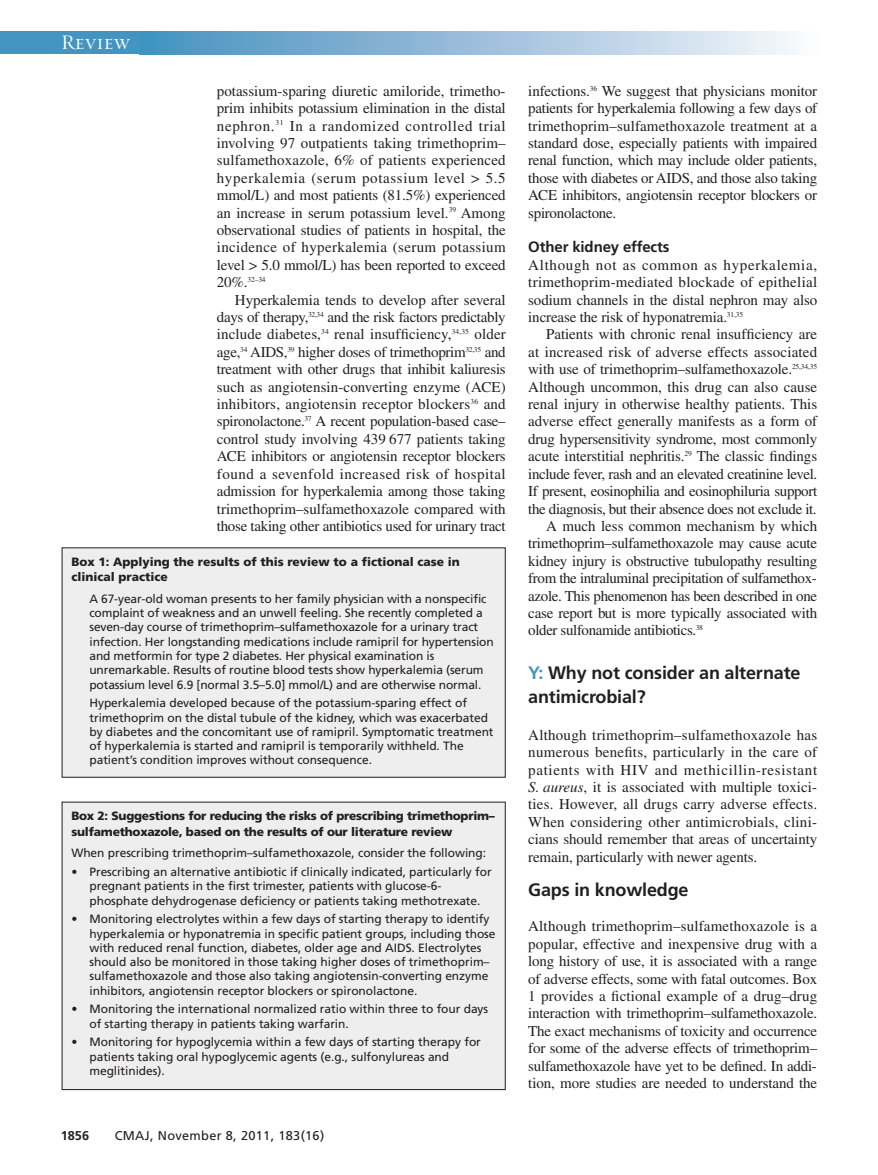
<style>
.page{position:relative;width:878px;height:1175px;background:#fff}
.page>*{position:absolute;margin:0;border:0;box-sizing:border-box;transform-origin:0 0}
.t1{font:21px "Requiem Display HTF Small Caps";letter-spacing:.005em;color:#fff}
.t2{font:700 18px/24px "Frutiger LT Std";letter-spacing:-.01em;color:#231f20}
.t3{font:15px/17.4px "Times LT Std";letter-spacing:-.015em;color:#231f20;text-align:justify}
.t4{font:15px "Times LT Std";letter-spacing:.01em;color:#231f20}
.t5{font:700 15px "Frutiger LT Std";letter-spacing:-.01em;color:#231f20}
.t6{font:12.75px "Frutiger LT Std";letter-spacing:.025em;color:#231f20}
.t7{font:700 12.75px "Frutiger LT Std";color:#231f20}
.t8{font:12px/14.2px "Frutiger LT Std";letter-spacing:-.005em;color:#231f20}
.t9{font:900 12px/15px "Frutiger LT Std";letter-spacing:-.02em;color:#231f20}
.t10{font:900 12px/15px "Frutiger LT Std";color:#231f20}
.t11{font:7.5px "Times LT Std";color:#231f20}
.s1{font-size:15px}
.s2{color:#4494c2}
.s3{font-style:italic}
</style>
<div class="page">
<div style="left:0;top:32px;width:151px;height:22px;background:#4494c2"></div>
<div style="left:139px;top:32px;width:678px;height:22px;background:linear-gradient(to right,#438ebf,#f9f6fb)"></div>
<div style="left:62px;top:548px;width:443px;height:229px;background:#eeeeef"></div>
<div style="left:62px;top:802px;width:443px;height:287px;background:#eeeeef"></div>
<div style="left:62px;top:801px;width:443px;height:289px;border:1px solid #231f20"></div>
<h1 class="t1" style="left:61px;top:30px;width:70px">Review</h1>
<p class="t3" style="left:217px;top:84px;width:290px">potassium-sparing diuretic amiloride, trimetho&shy;prim inhibits potassium elimination in the distal nephron.<sup>31</sup> In a randomized controlled trial involving 97 outpatients taking trimethoprim– sulfamethoxazole, 6% of patients experienced hyperkalemia (serum potassium level &gt; 5.5 mmol/L) and most patients (81.5%) experienced an increase in serum potassium level.<sup>39</sup> Among observational studies of patients in hospital, the incidence of hyperkalemia (serum potassium level &gt; 5.0 mmol/L) has been reported to exceed</p>
<p class="t11" style="left:217px;top:277px;width:50px"><span class="s1">20%.</span>32–34</p>
<p class="t3" style="left:217px;top:292px;width:290px;text-indent:18px">Hyperkalemia tends to develop after several days of therapy,<sup>32,34</sup> and the risk factors predictably include diabetes,<sup>34</sup> renal insufficiency,<sup>34,35</sup> older age,<sup>34</sup> AIDS,<sup>39</sup> higher doses of trimethoprim<sup>32,35</sup> and treatment with other drugs that inhibit kaliuresis such as angiotensin-converting enzyme (ACE) inhibitors, angiotensin receptor blockers<sup>36</sup> and spironolactone.<sup>37</sup> A recent population-based case– control study involving 439 677 patients taking ACE inhibitors or angiotensin receptor blockers found a sevenfold increased risk of hospital admission for hyperkalemia among those taking trimethoprim–sulfamethoxazole compared with those taking other antibiotics used for urinary tract</p>
<p class="t10" style="left:71px;top:555px;width:390px">Box 1: Applying the results of this review to a fictional case in clinical practice</p>
<p class="t8" style="left:89px;top:592px;width:406px">A 67-year-old woman presents to her family physician with a nonspecific complaint of weakness and an unwell feeling. She recently completed a seven-day course of trimethoprim–sulfamethoxazole for a urinary tract infection. Her longstanding medications include ramipril for hypertension and metformin for type 2 diabetes. Her physical examination is unremarkable. Results of routine blood tests show hyperkalemia (serum potassium level 6.9 [normal 3.5–5.0] mmol/L) and are otherwise normal.</p>
<p class="t8" style="left:89px;top:697px;width:405px">Hyperkalemia developed because of the potassium-sparing effect of trimethoprim on the distal tubule of the kidney, which was exacerbated by diabetes and the concomitant use of ramipril. Symptomatic treatment of hyperkalemia is started and ramipril is temporarily withheld. The patient’s condition improves without consequence.</p>
<p class="t9" style="left:71px;top:809px;width:425px">Box 2: Suggestions for reducing the risks of prescribing trimethoprim– sulfamethoxazole, based on the results of our literature review</p>
<p class="t8" style="left:71px;top:847px;width:416px">When prescribing trimethoprim–sulfamethoxazole, consider the following:</p>
<p class="t8" style="left:89px;top:865px;width:404px;text-indent:-18px">• Prescribing an alternative antibiotic if clinically indicated, particularly for pregnant patients in the first trimester, patients with glucose-6- phosphate dehydrogenase deficiency or patients taking methotrexate.</p>
<p class="t8" style="left:89px;top:913px;width:407px;text-indent:-18px">• Monitoring electrolytes within a few days of starting therapy to identify hyperkalemia or hyponatremia in specific patient groups, including those with reduced renal function, diabetes, older age and AIDS. Electrolytes should also be monitored in those taking higher doses of trimethoprim– sulfamethoxazole and those also taking angiotensin-converting enzyme inhibitors, angiotensin receptor blockers or spironolactone.</p>
<p class="t8" style="left:89px;top:1003px;width:400px;text-indent:-18px">• Monitoring the international normalized ratio within three to four days of starting therapy in patients taking warfarin.</p>
<p class="t8" style="left:89px;top:1036px;width:393px;text-indent:-18px">• Monitoring for hypoglycemia within a few days of starting therapy for patients taking oral hypoglycemic agents (e.g., sulfonylureas and meglitinides).</p>
<p class="t7" style="left:61px;top:1130px;width:30px">1856</p>
<p class="t6" style="left:115px;top:1130px;width:211px">CMAJ, November 8, 2011, 183(16)</p>
<p class="t3" style="left:528px;top:84px;width:290px">infections.<sup>36</sup> We suggest that physicians monitor patients for hyperkalemia following a few days of trimethoprim–sulfamethoxazole treatment at a standard dose, especially patients with impaired renal function, which may include older patients, those with diabetes or AIDS, and those also taking ACE inhibitors, angiotensin receptor blockers or spironolactone.</p>
<p class="t5" style="left:528px;top:241px;width:143px">Other kidney effects</p>
<p class="t3" style="left:528px;top:258px;width:290px">Although not as common as hyperkalemia, trimethoprim-mediated blockade of epithelial sodium channels in the distal nephron may also increase the risk of hyponatremia.<sup>31,35</sup></p>
<p class="t3" style="left:546px;top:327px;width:272px">Patients with chronic renal insufficiency are</p>
<p class="t4" style="left:528px;top:346px;width:290px">at increased risk of adverse effects associated</p>
<p class="t3" style="left:528px;top:362px;width:290px">with use of trimethoprim–sulfamethoxazole.<sup>25,34,35</sup></p>
<p class="t3" style="left:528px;top:379px;width:290px">Although uncommon, this drug can also cause</p>
<p class="t3" style="left:528px;top:397px;width:290px">renal injury in otherwise healthy patients. This</p>
<p class="t3" style="left:528px;top:414px;width:290px">adverse effect generally manifests as a form of</p>
<p class="t3" style="left:528px;top:432px;width:290px">drug hypersensitivity syndrome, most commonly</p>
<p class="t3" style="left:528px;top:449px;width:290px">acute interstitial nephritis.<sup>29</sup> The classic findings</p>
<p class="t3" style="left:528px;top:466px;width:290px">include fever, rash and an elevated creatinine level.</p>
<p class="t3" style="left:528px;top:484px;width:290px">If present, eosinophilia and eosinophiluria support</p>
<p class="t3" style="left:528px;top:501px;width:290px">the diagnosis, but their absence does not exclude it.</p>
<p class="t3" style="left:546px;top:519px;width:272px">A much less common mechanism by which</p>
<p class="t3" style="left:528px;top:536px;width:290px">trimethoprim–sulfamethoxazole may cause acute</p>
<p class="t3" style="left:528px;top:553px;width:290px">kidney injury is obstructive tubulopathy resulting</p>
<p class="t3" style="left:528px;top:571px;width:290px">from the intraluminal precipitation of sulfamethox-</p>
<p class="t3" style="left:528px;top:588px;width:290px">azole. This phenomenon has been described in one</p>
<p class="t3" style="left:528px;top:606px;width:290px">case report but is more typically associated with</p>
<p class="t3" style="left:528px;top:623px;width:176px">older sulfonamide antibiotics.<sup>38</sup></p>
<p class="t2" style="left:528px;top:662px;width:274px"><span class="s2">Y:</span> Why not consider an alternate antimicrobial?</p>
<p class="t3" style="left:528px;top:727px;width:290px">Although trimethoprim–sulfamethoxazole has numerous benefits, particularly in the care of patients with HIV and methicillin-resistant <span class="s3">S. aureus</span>, it is associated with multiple toxici&shy;ties. However, all drugs carry adverse effects.<br>When considering other antimicrobials, clini&shy;cians should remember that areas of uncertainty remain, particularly with newer agents.</p>
<p class="t2" style="left:528px;top:879px;width:162px">Gaps in knowledge</p>
<p class="t3" style="left:528px;top:919px;width:290px">Although trimethoprim–sulfamethoxazole is a popular, effective and inexpensive drug with a long history of use, it is associated with a range of adverse effects, some with fatal outcomes. Box 1 provides a fictional example of a drug–drug interaction with trimethoprim–sulfamethoxazole.<br>The exact mechanisms of toxicity and occurrence for some of the adverse effects of trimethoprim– sulfamethoxazole have yet to be defined. In addi&shy;tion, more studies are needed to understand the</p>
</div>
